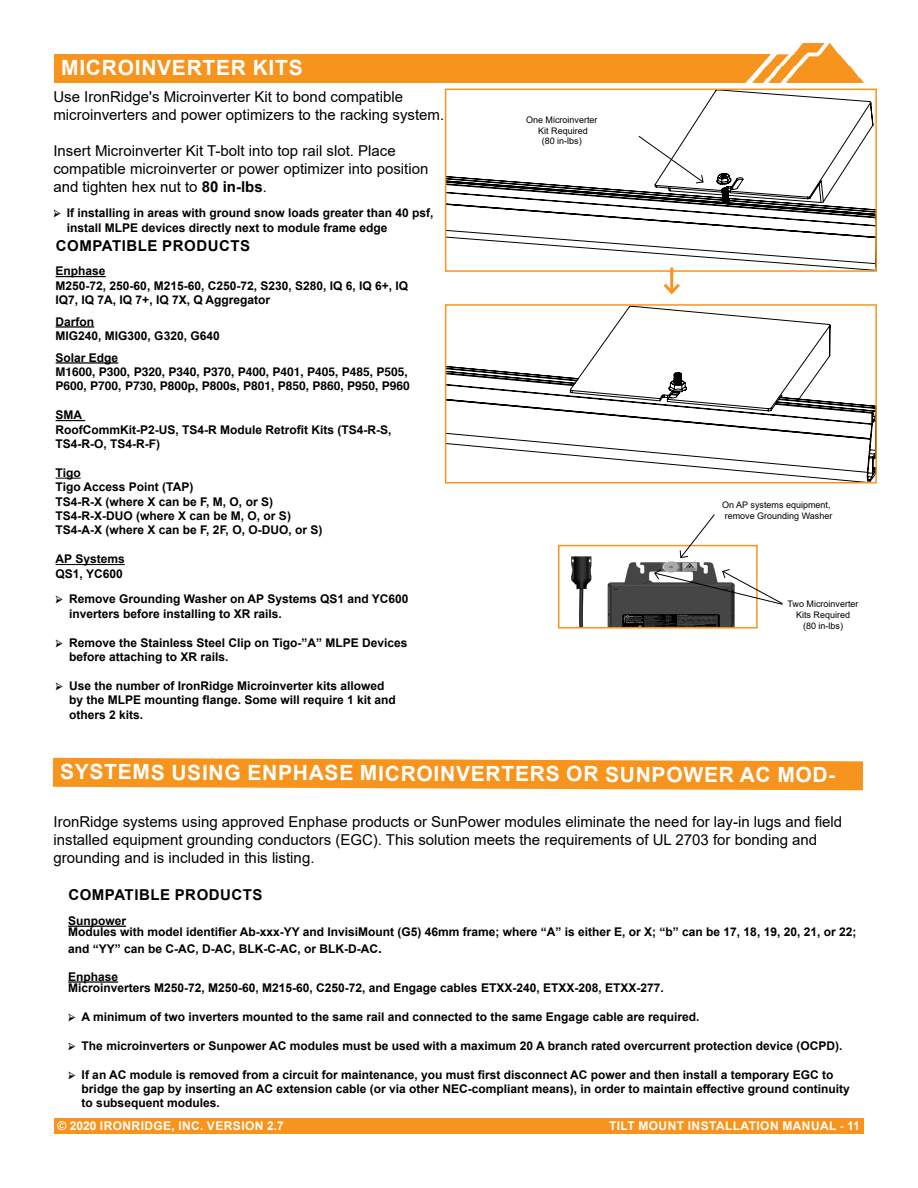
<style>
.page{position:relative;width:918px;height:1188px;background:#fff}
.page>*{position:absolute;margin:0;border:0;box-sizing:border-box;transform-origin:0 0}
.t1{font:700 21px "Arial";letter-spacing:.03em;color:#fff}
.t2{font:15px/18px "Arial";color:#000}
.t3{font:700 15px "Arial";letter-spacing:.035em;color:#000}
.t4{font:700 12px/14.4px "Arial";color:#000}
.t5{font:700 12px/14.4px "Helvetica";color:#000}
.t6{font:700 12px "Arial";letter-spacing:.035em;color:#fff}
.t7{font:9px/10.8px "Arial";color:#000;text-align:center}
.s1{font-weight:700}
.s2{font-family:"Minion Pro";font-size:13.5px}
.s3{font-size:13.5px}
</style>
<div class="page">
<img style="left:771px;top:44px;width:93px;height:39px">
<div style="left:472px;top:1118px;width:392px;height:16px;background:#f7941e"></div>
<div style="left:54px;top:1118px;width:441px;height:16px;background:#f7941e"></div>
<div style="left:54px;top:54px;width:717px;height:29px;background:#f7941e"></div>
<svg style="left:448px;top:92px;width:426px;height:177px"></svg>
<div style="left:445px;top:89px;width:432px;height:183px;border:2px solid #f7941e"></div>
<svg style="left:448px;top:307px;width:426px;height:173px"></svg>
<div style="left:445px;top:304px;width:432px;height:179px;border:2px solid #f7941e"></div>
<hr style="left:670px;top:267px;width:3px;height:25px;background:#f7941e">
<svg style="left:663px;top:280px;width:17px;height:15px"></svg>
<svg style="left:638px;top:135px;width:66px;height:49px"></svg>
<svg style="left:53px;top:758px;width:810px;height:32px;background:#f79e33"></svg>
<hr style="left:68px;top:926px;width:58px;height:1px;background:#000">
<hr style="left:68px;top:981px;width:50px;height:2px;background:#000">
<img style="left:571px;top:556px;width:164px;height:70px">
<div style="left:558px;top:545px;width:200px;height:84px;border:2px solid #f7941e"></div>
<svg style="left:679px;top:514px;width:36px;height:45px"></svg>
<hr style="left:56px;top:276px;width:50px;height:1px;background:#000">
<hr style="left:56px;top:326px;width:38px;height:2px;background:#000">
<hr style="left:56px;top:362px;width:62px;height:2px;background:#000">
<svg style="left:56px;top:420px;width:29px;height:1px"></svg>
<svg style="left:56px;top:478px;width:25px;height:1px"></svg>
<hr style="left:56px;top:564px;width:69px;height:1px;background:#000">
<svg style="left:654px;top:569px;width:129px;height:36px"></svg>
<h1 class="t1" style="left:61px;top:53px;width:243px">MICROINVERTER KITS</h1>
<p class="t2" style="left:53px;top:87px;width:392px">Use IronRidge's Microinverter Kit to bond compatible microinverters and power optimizers to the racking system.</p>
<p class="t2" style="left:53px;top:141px;width:377px">Insert Microinverter Kit T-bolt into top rail slot. Place compatible microinverter or power optimizer into position and tighten hex nut to <span class="s1">80 in-lbs</span>.</p>
<p class="t4" style="left:67px;top:206px;width:368px;text-indent:-14px"><span class="s2">➢</span> If installing in areas with ground snow loads greater than 40 psf, install MLPE devices directly next to module frame edge</p>
<p class="t3" style="left:56px;top:235px;width:196px">COMPATIBLE PRODUCTS</p>
<p class="t4" style="left:56px;top:264px;width:354px">Enphase<br>M250-72, 250-60, M215-60, C250-72, S230, S280, IQ 6, IQ 6+, IQ<br>IQ7, IQ 7A, IQ 7+, IQ 7X, Q Aggregator</p>
<p class="t4" style="left:56px;top:314px;width:166px">Darfon<br>MIG240, MIG300, G320, G640</p>
<p class="t4" style="left:56px;top:350px;width:64px">Solar Edge</p>
<p class="t5" style="left:56px;top:365px;width:356px">M1600, P300, P320, P340, P370, P400, P401, P405, P485, P505,<br>P600, P700, P730, P800p, P800s, P801, P850, P860, P950, P960</p>
<p class="t4" style="left:56px;top:408px;width:338px">SMA<br>RoofCommKit-P2-US, TS4-R Module Retrofit Kits (TS4-R-S,<br>TS4-R-O, TS4-R-F)</p>
<p class="t4" style="left:56px;top:466px;width:268px">Tigo<br>Tigo Access Point (TAP)<br>TS4-R-X (where X can be F, M, O, or S)<br>TS4-R-X-DUO (where X can be M, O, or S)<br>TS4-A-X (where X can be F, 2F, O, O-DUO, or S)</p>
<p class="t4" style="left:56px;top:552px;width:71px">AP Systems<br>QS1, YC600</p>
<p class="t4" style="left:69px;top:592px;width:341px;text-indent:-14px"><span class="s2">➢</span> Remove Grounding Washer on AP Systems QS1 and YC600 inverters before installing to XR rails.</p>
<p class="t4" style="left:69px;top:635px;width:340px;text-indent:-14px"><span class="s2">➢</span> Remove the Stainless Steel Clip on Tigo-”A” MLPE Devices before attaching to XR rails.</p>
<p class="t4" style="left:69px;top:679px;width:328px;text-indent:-14px"><span class="s2">➢</span> Use the number of IronRidge Microinverter kits allowed by the MLPE mounting flange. Some will require 1 kit and others 2 kits.</p>
<p class="t7" style="left:526px;top:114px;width:73px">One Microinverter<br>Kit Required<br>(80 in-lbs)</p>
<p class="t7" style="left:722px;top:499px;width:112px;text-align:left">On AP systems equipment, remove Grounding Washer</p>
<p class="t7" style="left:788px;top:599px;width:73px">Two Microinverter<br>Kits Required<br>(80 in-lbs)</p>
<h1 class="t1" style="left:60px;top:759px;width:777px">SYSTEMS USING ENPHASE MICROINVERTERS OR SUNPOWER AC MOD-</h1>
<p class="t2" style="left:54px;top:813px;width:790px">IronRidge systems using approved Enphase products or SunPower modules eliminate the need for lay-in lugs and field installed equipment grounding conductors (EGC). This solution meets the requirements of UL 2703 for bonding and grounding and is included in this listing.</p>
<p class="t3" style="left:68px;top:885px;width:196px">COMPATIBLE PRODUCTS</p>
<p class="t4" style="left:68px;top:915px;width:790px;line-height:11.4px">Sunpower<br>Modules with model identifier Ab-xxx-YY and InvisiMount (G5) 46mm frame; where “A” is either E, or X; “b” can be 17, 18, 19, 20, 21, or 22;</p>
<p class="t4" style="left:68px;top:941px;width:315px">and “YY” can be C-AC, D-AC, BLK-C-AC, or BLK-D-AC<span class="s3">.</span></p>
<p class="t4" style="left:68px;top:971px;width:597px;line-height:11.4px">Enphase<br>Microinverters M250-72, M250-60, M215-60, C250-72, and Engage cables ETXX-240, ETXX-208, ETXX-277.</p>
<p class="t4" style="left:68px;top:1010px;width:633px"><span class="s2">➢</span> A minimum of two inverters mounted to the same rail and connected to the same Engage cable are required.</p>
<p class="t4" style="left:68px;top:1038px;width:776px"><span class="s2">➢</span> The microinverters or Sunpower AC modules must be used with a maximum 20 A branch rated overcurrent protection device (OCPD).</p>
<p class="t4" style="left:82px;top:1067px;width:770px;text-indent:-14px"><span class="s2">➢</span> If an AC module is removed from a circuit for maintenance, you must first disconnect AC power and then install a temporary EGC to bridge the gap by inserting an AC extension cable (or via other NEC-compliant means), in order to maintain effective ground continuity to subsequent modules.</p>
<p class="t6" style="left:58px;top:1117px;width:228px">© 2020 IRONRIDGE, INC. VERSION 2.7</p>
<p class="t6" style="left:609px;top:1117px;width:252px">TILT MOUNT INSTALLATION MANUAL - 11</p>
</div>
